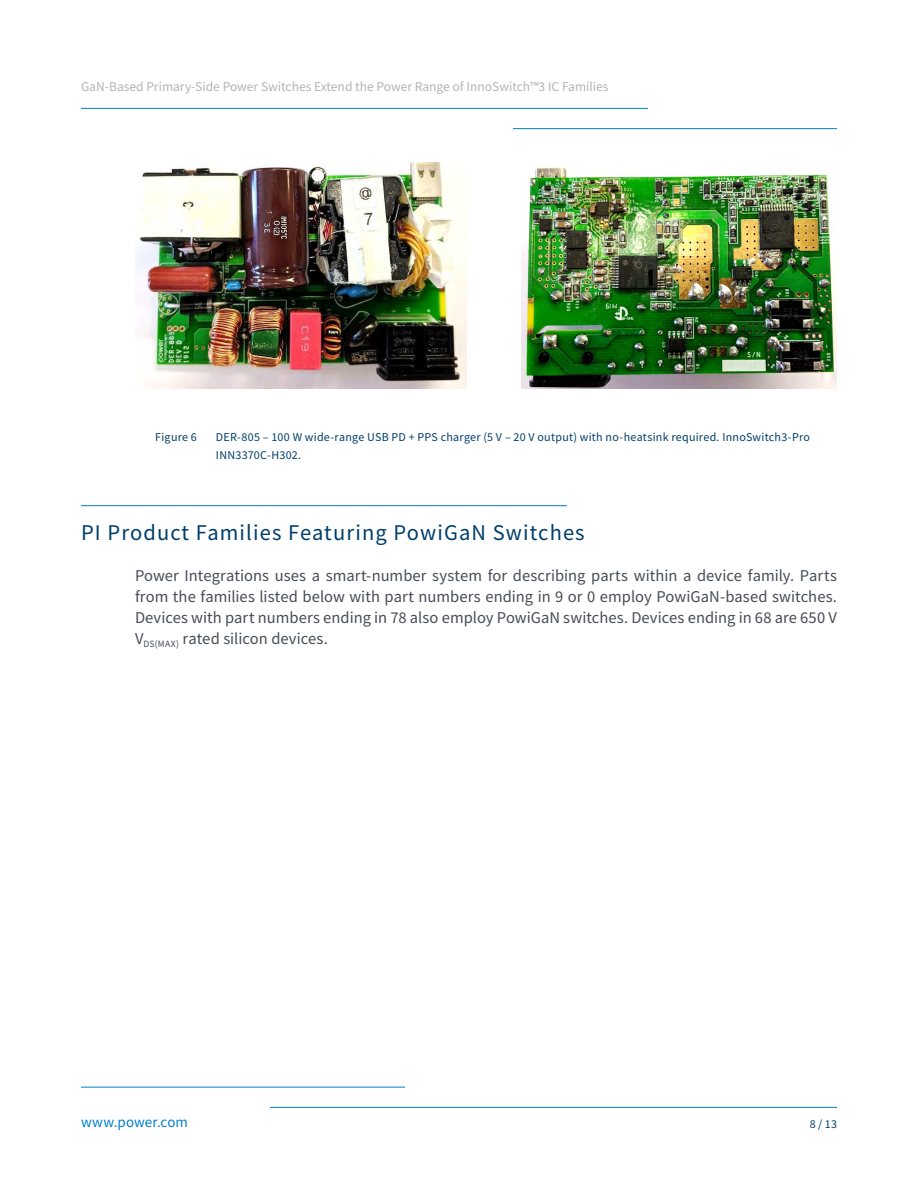
<style>
.page{position:relative;width:918px;height:1188px;background:#fff}
.page>*{position:absolute;margin:0;border:0;box-sizing:border-box;transform-origin:0 0}
.t1{font:22.5px "Source Sans Pro";letter-spacing:.05em;color:#003e6a}
.t2{font:16.5px/21px "Source Sans Pro";letter-spacing:.005em;color:#474c55;text-align:justify}
.t3{font:15px "Source Sans Pro";letter-spacing:.005em;color:#0081c9}
.t4{font:13.5px "Source Sans Pro";color:#b2b5b6}
.t5{font:12px/18px "Source Sans Pro";letter-spacing:.02em;color:#003e6a}
</style>
<div class="page">
<hr style="left:270px;top:1107px;width:567px;height:1px;background:#0081c9">
<hr style="left:81px;top:1087px;width:324px;height:1px;background:#0081c9">
<hr style="left:513px;top:128px;width:324px;height:1px;background:#0081c9">
<hr style="left:81px;top:108px;width:567px;height:1px;background:#0081c9">
<hr style="left:81px;top:505px;width:486px;height:1px;background:#0081c9">
<img style="left:522px;top:167px;width:315px;height:222px">
<img style="left:135px;top:163px;width:331px;height:226px">
<p class="t4" style="left:81px;top:78px;width:529px">GaN-Based Primary-Side Power Switches Extend the Power Range of InnoSwitch™3 IC Families</p>
<p class="t5" style="left:155px;top:428px;width:43px">Figure 6</p>
<p class="t5" style="left:216px;top:428px;width:595px">DER-805 – 100 W wide-range USB PD + PPS charger (5 V – 20 V output) with no-heatsink required. InnoSwitch3-Pro<br>INN3370C-H302.</p>
<h1 class="t1" style="left:81px;top:518px;width:505px">PI Product Families Featuring PowiGaN Switches</h1>
<p class="t2" style="left:135px;top:565px;width:704px">Power Integrations uses a smart-number system for describing parts within a device family. Parts from the families listed below with part numbers ending in 9 or 0 employ PowiGaN-based switches.<br>Devices with part numbers ending in 78 also employ PowiGaN switches. Devices ending in 68 are 650 V V<sub>DS(MAX)</sub> rated silicon devices.</p>
<p class="t3" style="left:81px;top:1113px;width:108px">www.power.com</p>
<p class="t5" style="left:810px;top:1115px;width:29px">8 / 13</p>
</div>
